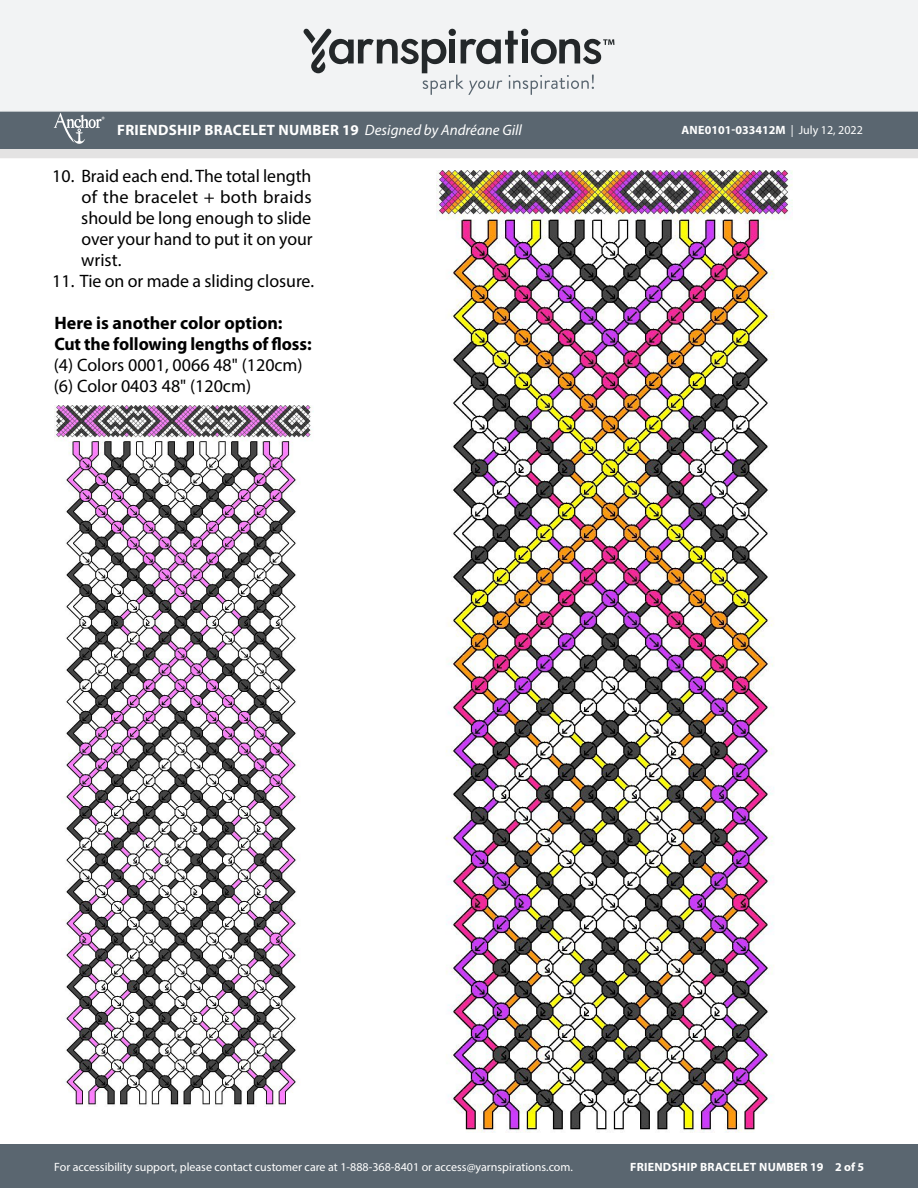
<style>
.page{position:relative;width:918px;height:1188px;background:#fff}
.page>*{position:absolute;margin:0;border:0;box-sizing:border-box;transform-origin:0 0}
.Body_-__With_auto_st{font:18px/21px "Myriad Pro";color:#000;text-align:justify}
.Body_-__With_auto_st-2{font:700 18px "Myriad Pro";letter-spacing:-.005em;color:#000}
.t1{font:700 15px "Myriad Pro";letter-spacing:.02em;color:#fff}
.t2{font:12px "Myriad Pro";color:#fff}
.t3{font:700 12px "Myriad Pro";letter-spacing:.02em;color:#fff}
.t4{font:700 12px "Myriad Pro";color:#fff}
.t5{font:500 6px "Avenir Next LT Pro";color:#fff}
.s1{font-weight:400;font-style:italic}
.s2{font-weight:400}
</style>
<div class="page">
<div style="left:0;top:1145px;width:918px;height:43px;background:#5a6670"></div>
<div style="left:0;top:148px;width:918px;height:10px;background:#e4e3e3"></div>
<div style="left:0;top:111px;width:918px;height:38px;background:#5a6670"></div>
<div style="left:0;top:0;width:918px;height:112px;background:#f2f3f4;border:2px solid #f2f3f4"></div>
<svg style="left:303px;top:29px;width:311px;height:66px"></svg>
<svg style="left:54px;top:113px;width:48px;height:31px"></svg>
<img style="left:437px;top:171px;width:356px;height:962px">
<img style="left:54px;top:406px;width:260px;height:701px">
<p class="t5" style="left:101px;top:116px;width:5px">®</p>
<p class="t1" style="left:117px;top:120px;width:406px">FRIENDSHIP BRACELET NUMBER 19 <span class="s1">Designed by Andréane Gill</span></p>
<p class="t4" style="left:682px;top:123px;width:183px">ANE0101-033412M <span class="s2">| July 12, 2022</span></p>
<p class="Body_-__With_auto_st" style="left:81px;top:165px;width:233px;text-indent:-29px">10. Braid each end. The total length of the bracelet + both braids should be long enough to slide over your hand to put it on your wrist.</p>
<p class="Body_-__With_auto_st" style="left:52px;top:270px;width:263px">11. Tie on or made a sliding closure.</p>
<p class="Body_-__With_auto_st-2" style="left:55px;top:311px;width:230px">Here is another color option:</p>
<p class="Body_-__With_auto_st-2" style="left:54px;top:332px;width:259px">Cut the following lengths of floss:</p>
<p class="Body_-__With_auto_st" style="left:54px;top:354px;width:250px">(4) Colors 0001, 0066 48" (120cm)</p>
<p class="Body_-__With_auto_st" style="left:54px;top:375px;width:199px">(6) Color 0403 48" (120cm)</p>
<p class="t2" style="left:54px;top:1159px;width:520px">For accessibility support, please contact customer care at 1-888-368-8401 or access@yarnspirations.com.</p>
<p class="t3" style="left:630px;top:1159px;width:236px">FRIENDSHIP BRACELET NUMBER 19 2 of 5</p>
</div>
